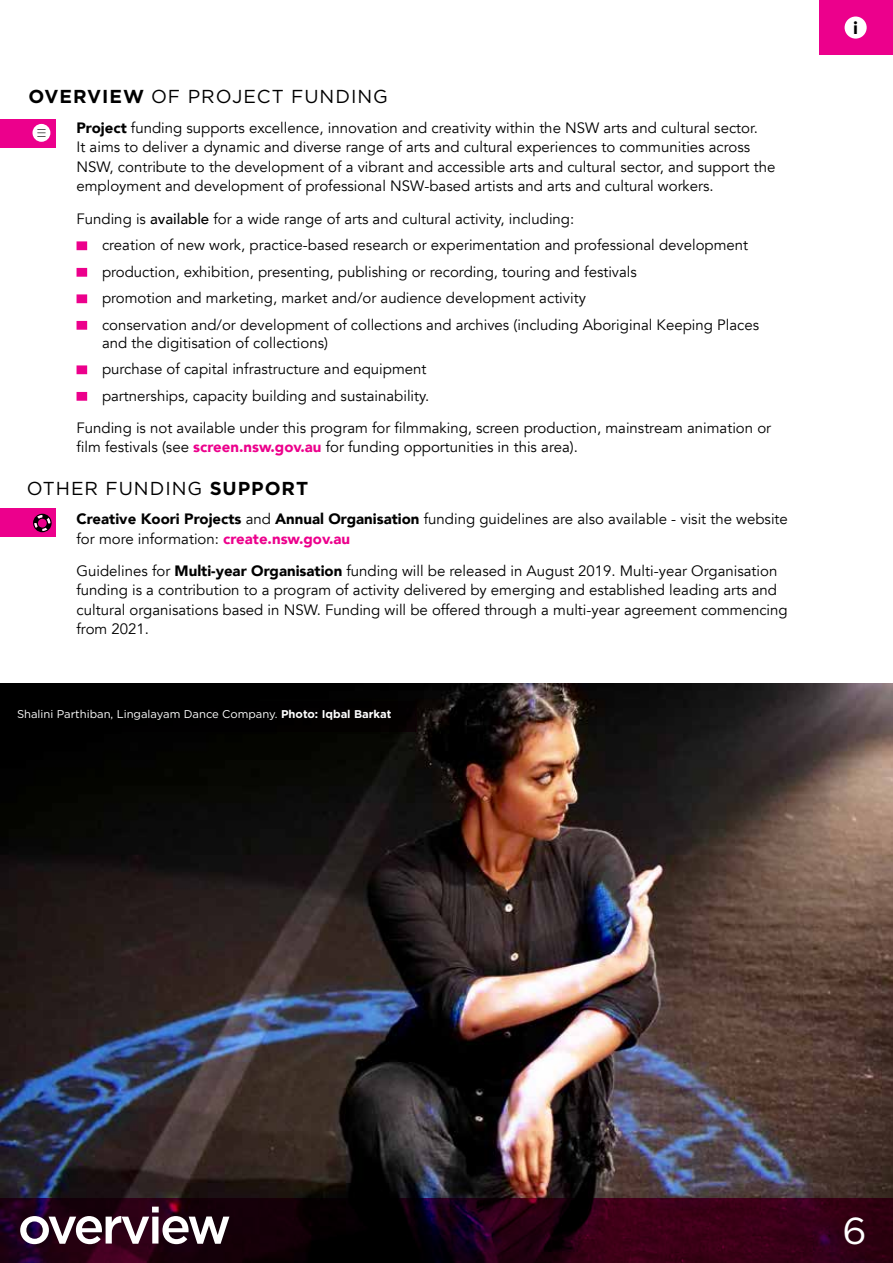
<style>
.page{position:relative;width:893px;height:1263px;background:#fff}
.page>*{position:absolute;margin:0;border:0;box-sizing:border-box;transform-origin:0 0}
.t1{font:500 51px "Gotham";letter-spacing:-.05em;color:#fff}
.t2{font:37.5px "Gotham";color:#fff}
.t3{font:18.75px "Gotham";letter-spacing:.05em;color:#000}
.t4{font:900 17.25px "Circular Std";color:#000}
.t5{font:15px/19.5px "Avenir";color:#000}
.t6{font:11.25px "Gotham";color:#fff}
.s1{font-weight:700}
.s2{font-weight:900}
.s3{font-weight:500}
.s4{font-weight:900;color:#ec008c}
</style>
<div class="page">
<div style="left:819px;top:1px;width:74px;height:54px;background:#ec008c"></div>
<div style="left:845px;top:17px;width:22px;height:22px;background:#fff;border-radius:50%"></div>
<div style="left:0;top:509px;width:55px;height:28px;background:#ec008c"></div>
<div style="left:0;top:120px;width:55px;height:28px;background:#ec008c"></div>
<img style="left:1px;top:684px;width:892px;height:514px">
<div style="left:77px;top:241px;width:10px;height:9px;background:#ec008c"></div>
<div style="left:77px;top:268px;width:10px;height:9px;background:#ec008c"></div>
<div style="left:77px;top:294px;width:10px;height:9px;background:#ec008c"></div>
<div style="left:77px;top:321px;width:10px;height:9px;background:#ec008c"></div>
<div style="left:77px;top:365px;width:10px;height:9px;background:#ec008c"></div>
<div style="left:77px;top:392px;width:10px;height:9px;background:#ec008c"></div>
<svg style="left:33px;top:514px;width:19px;height:18px"></svg>
<svg style="left:0;top:1198px;width:893px;height:65px;background:#230011"></svg>
<div style="left:0;top:701px;width:417px;height:31px;background:#010000"></div>
<div style="left:32px;top:124px;width:18px;height:18px;background:#fff;border-radius:50%"></div>
<svg style="left:37px;top:129px;width:9px;height:8px"></svg>
<p class="t3" style="left:29px;top:84px;width:361px"><span class="s1">OVERVIEW</span> OF PROJECT FUNDING</p>
<p class="t5" style="left:77px;top:118px;width:700px"><span class="s2">Project</span> funding supports excellence, innovation and creativity within the NSW arts and cultural sector.<br>It aims to deliver a dynamic and diverse range of arts and cultural experiences to communities across NSW, contribute to the development of a vibrant and accessible arts and cultural sector, and support the employment and development of professional NSW-based artists and arts and cultural workers.</p>
<p class="t5" style="left:102px;top:205px;width:658px;line-height:26.5px;text-indent:-25px">Funding is <span class="s3">available</span> for a wide range of arts and cultural activity, including:<br>creation of new work, practice-based research or experimentation and professional development production, exhibition, presenting, publishing or recording, touring and festivals<br>promotion and marketing, market and/or audience development activity<br>conservation and/or development of collections and archives (including Aboriginal Keeping Places</p>
<p class="t5" style="left:102px;top:330px;width:329px;line-height:26.5px">and the digitisation of collections)<br>purchase of capital infrastructure and equipment partnerships, capacity building and sustainability.</p>
<p class="t5" style="left:77px;top:418px;width:696px">Funding is not available under this program for filmmaking, screen production, mainstream animation or film festivals (see <span class="s4">screen.nsw.gov.au</span> for funding opportunities in this area).</p>
<p class="t3" style="left:27px;top:477px;width:283px">OTHER FUNDING <span class="s1">SUPPORT</span></p>
<p class="t5" style="left:77px;top:509px;width:713px"><span class="s2">Creative Koori Projects</span> and <span class="s2">Annual Organisation</span> funding guidelines are also available - visit the website for more information: <span class="s4">create.nsw.gov.au</span></p>
<p class="t5" style="left:77px;top:561px;width:713px">Guidelines for <span class="s2">Multi-year Organisation</span> funding will be released in August 2019. Multi-year Organisation funding is a contribution to a program of activity delivered by emerging and established leading arts and cultural organisations based in NSW. Funding will be offered through a multi-year agreement commencing from 2021.</p>
<p class="t6" style="left:17px;top:707px;width:376px">Shalini Parthiban, Lingalayam Dance Company. <span class="s1">Photo: Iqbal Barkat</span></p>
<p class="t4" style="left:853px;top:17px;width:6px">i</p>
<h1 class="t1" style="left:18px;top:1192px;width:215px">overview</h1>
<h2 class="t2" style="left:843px;top:1206px;width:26px">6</h2>
</div>
